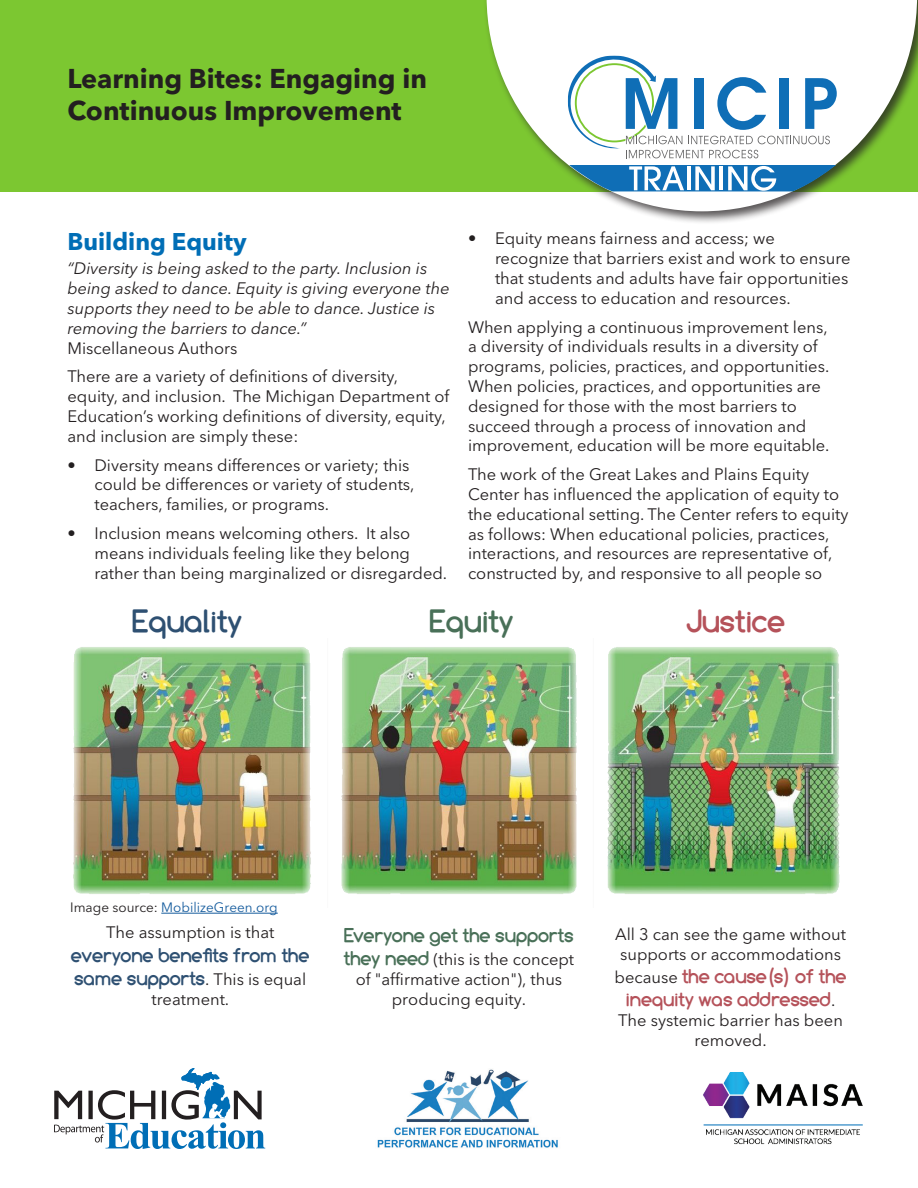
<style>
.page{position:relative;width:918px;height:1188px;background:#fff}
.page>*{position:absolute;margin:0;border:0;box-sizing:border-box;transform-origin:0 0}
.t1{font:700 31.5px "Comfortaa";color:#2e5072}
.t2{font:700 31.5px "Comfortaa";color:#b5525a}
.t3{font:700 31.5px "Comfortaa";color:#497058}
.t4{font:700 27px/32.4px "Avenir Next LT Pro";color:#231f20}
.t5{font:700 24px "Avenir Next LT Pro";color:#006eb6}
.t6{font:700 19.5px/23.4px "Comfortaa";color:#2e5072}
.t7{font:700 19.5px/23.4px "Comfortaa";color:#b5525a;text-align:center}
.t8{font:700 19.5px "Comfortaa";color:#497058}
.t9{font:16.5px/19.8px "Avenir Next LT Pro";color:#231f20}
.t10{font:italic 16.5px/19.8px "Avenir Next LT Pro";color:#231f20}
.t11{font:13.5px "Avenir Next LT Pro";color:#175d9e}
.s1{font-style:normal}
.s2{color:#231f20}
.s3{font-family:"Avenir Next LT Pro";font-weight:400;font-size:16.5px;color:#231f20}
.s4{font-family:"Comfortaa";font-weight:700;font-size:19.5px;color:#497058}
</style>
<div class="page">
<div style="left:0;top:0;width:918px;height:192px;background:#7cc731"></div>
<div style="left:484px;top:0;width:434px;height:225px;background:#231f20;opacity:.75"></div>
<svg style="left:487px;top:0;width:430px;height:211px;fill:#fff"></svg>
<img style="left:73px;top:647px;width:767px;height:247px">
<hr style="left:161px;top:913px;width:117px;height:1px;background:#175d9e">
<svg style="left:568px;top:165px;width:269px;height:26px;background:#297b92"></svg>
<svg style="left:568px;top:56px;width:270px;height:103px;background:#cadde9"></svg>
<svg style="left:629px;top:166px;width:55px;height:24px"></svg>
<hr style="left:687px;top:166px;width:3px;height:24px;background:#fff">
<svg style="left:695px;top:166px;width:20px;height:24px"></svg>
<hr style="left:720px;top:166px;width:3px;height:24px;background:#fff">
<svg style="left:728px;top:166px;width:48px;height:25px"></svg>
<svg style="left:54px;top:1068px;width:211px;height:81px"></svg>
<img style="left:377px;top:1069px;width:181px;height:79px">
<img style="left:703px;top:1072px;width:160px;height:73px">
<h1 class="t4" style="left:68px;top:62px;width:361px">Learning Bites: Engaging in<br>Continuous Improvement</h1>
<h2 class="t5" style="left:68px;top:227px;width:181px">Building Equity</h2>
<p class="t10" style="left:68px;top:259px;width:384px">“Diversity is being asked to the party. Inclusion is being asked to dance. Equity is giving everyone the supports they need to be able to dance. Justice is removing the barriers to dance.”<br><span class="s1">Miscellaneous Authors</span></p>
<p class="t9" style="left:68px;top:367px;width:383px">There are a variety of definitions of diversity, equity, and inclusion. The Michigan Department of Education’s working definitions of diversity, equity, and inclusion are simply these:</p>
<p class="t9" style="left:94px;top:455px;width:322px;text-indent:-27px">• Diversity means differences or variety; this could be differences or variety of students, teachers, families, or programs.</p>
<p class="t9" style="left:94px;top:523px;width:354px;text-indent:-27px">• Inclusion means welcoming others. It also means individuals feeling like they belong rather than being marginalized or disregarded.</p>
<p class="t9" style="left:495px;top:229px;width:357px;text-indent:-27px">• Equity means fairness and access; we recognize that barriers exist and work to ensure that students and adults have fair opportunities and access to education and resources.</p>
<p class="t9" style="left:468px;top:317px;width:363px">When applying a continuous improvement lens, a diversity of individuals results in a diversity of programs, policies, practices, and opportunities.<br>When policies, practices, and opportunities are designed for those with the most barriers to succeed through a process of innovation and improvement, education will be more equitable.</p>
<p class="t9" style="left:468px;top:464px;width:382px">The work of the Great Lakes and Plains Equity Center has influenced the application of equity to the educational setting. The Center refers to equity as follows: When educational policies, practices, interactions, and resources are representative of, constructed by, and responsive to all people so</p>
<p class="t1" style="left:133px;top:603px;width:111px">Equality</p>
<p class="t3" style="left:430px;top:603px;width:85px">Equity</p>
<p class="t2" style="left:687px;top:603px;width:100px">Justice</p>
<p class="t11" style="left:70px;top:899px;width:209px"><span class="s2">Image source:</span> MobilizeGreen.org</p>
<p class="t9" style="left:106px;top:923px;width:170px">The assumption is that</p>
<p class="t6" style="left:71px;top:943px;width:240px">everyone benefits from the same supports<span class="s3">. This is equal</span></p>
<p class="t9" style="left:151px;top:989px;width:79px">treatment.</p>
<p class="t8" style="left:344px;top:924px;width:231px">Everyone get the supports</p>
<p class="t9" style="left:344px;top:949px;width:232px;text-align:center"><span class="s4">they need</span> (this is the concept of "affirmative action"), thus producing equity.</p>
<p class="t9" style="left:615px;top:924px;width:232px">All 3 can see the game without supports or accommodations</p>
<p class="t7" style="left:615px;top:965px;width:234px"><span class="s3">because</span> the cause(s) of the inequity was addressed<span class="s3">.</span></p>
<p class="t9" style="left:618px;top:1011px;width:226px;text-align:center">The systemic barrier has been removed.</p>
</div>
